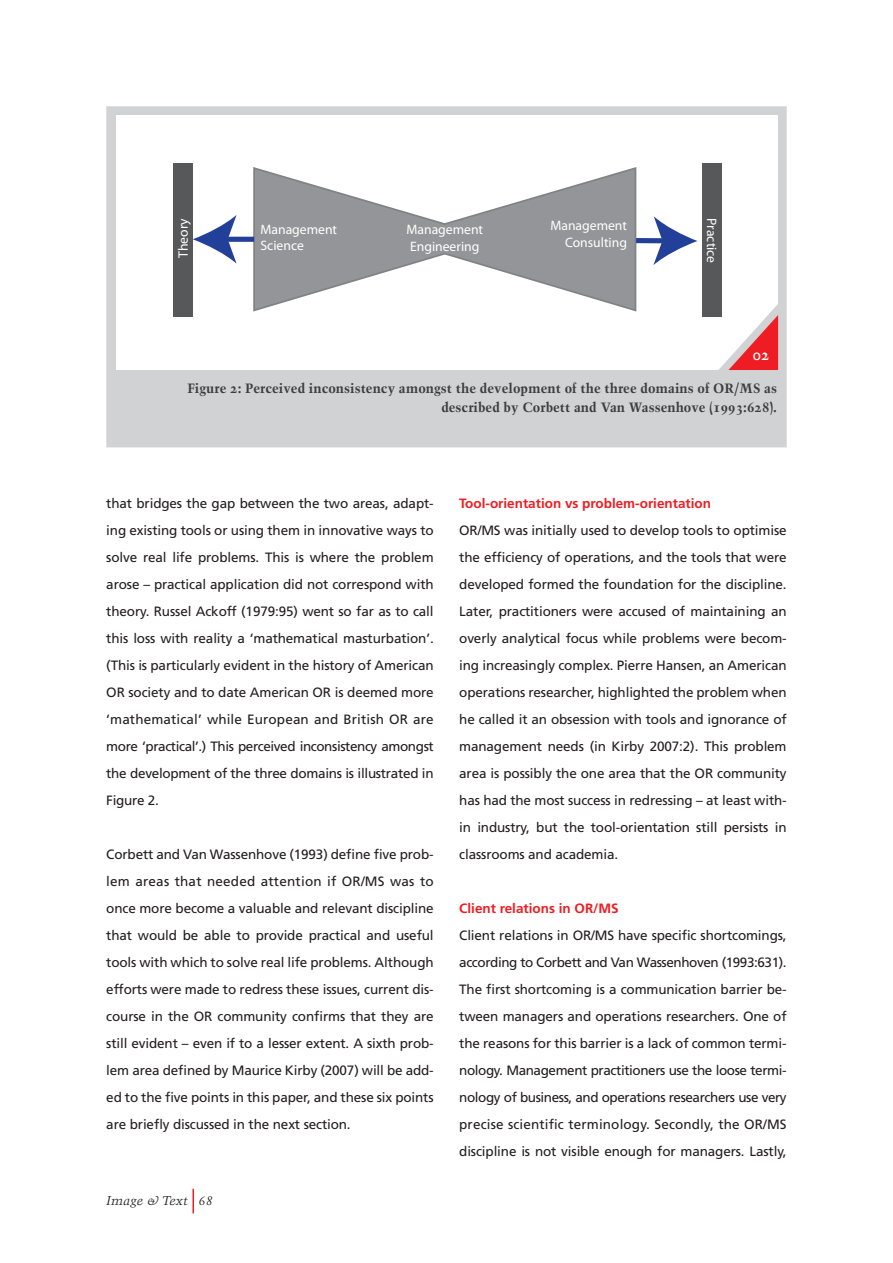
<style>
.page{position:relative;width:893px;height:1263px;background:#fff}
.page>*{position:absolute;margin:0;border:0;box-sizing:border-box;transform-origin:0 0}
.Intro_text{font:15px "Trump Mediaeval Bold Os F";color:#fff}
.t1{font:13.65px/16.4px "Myriad Pro";color:#fff}
.Body_text{font:13.5px/27px "Frutiger";letter-spacing:-.01em;color:#231f20;text-align:justify}
.Captions{font:13.5px/19.5px "Trump Mediaeval Bold Os F";color:#3e3e3f;text-align:right}
.Header_3{font:700 13.5px "Frutiger";color:#ee1d23}
.t2{font:12.75px "Trump Mediaeval Italic Os F";color:#231f20}
</style>
<div class="page">
<hr style="left:192px;top:1189px;width:2px;height:24px;background:#ee1d23">
<div style="left:106px;top:106px;width:681px;height:341px;background:#d1d2d4"></div>
<div style="left:116px;top:115px;width:662px;height:255px;background:#fff"></div>
<svg style="left:252px;top:167px;width:385px;height:145px"></svg>
<div style="left:224px;top:237px;width:30px;height:5px;background:#223f99"></div>
<svg style="left:193px;top:215px;width:44px;height:49px"></svg>
<div style="left:636px;top:238px;width:30px;height:5px;background:#223f99"></div>
<svg style="left:653px;top:216px;width:44px;height:49px"></svg>
<div style="left:174px;top:163px;width:19px;height:154px;background:#57585a"></div>
<div style="left:702px;top:163px;width:19px;height:154px;background:#57585a"></div>
<svg style="left:719px;top:286px;width:68px;height:98px"></svg>
<p class="t1" style="left:175px;top:258px;width:41px;rotate:-90deg">Theory</p>
<p class="t1" style="left:720px;top:218px;width:47px;rotate:90deg">Practice</p>
<p class="t1" style="left:260px;top:221px;width:78px">Management<br>Science</p>
<p class="t1" style="left:406px;top:221px;width:78px">Management<br>Engineering</p>
<p class="t1" style="left:550px;top:217px;width:78px;text-align:right">Management<br>Consulting</p>
<p class="Intro_text" style="left:753px;top:345px;width:18px">02</p>
<p class="Captions" style="left:187px;top:378px;width:591px">Figure 2: Perceived inconsistency amongst the development of the three domains of OR/MS as described by Corbett and Van Wassenhove (1993:628).</p>
<p class="Body_text" style="left:106px;top:489px;width:329px">that bridges the gap between the two areas, adapt&shy;ing existing tools or using them in innovative ways to solve real life problems. This is where the problem arose – practical application did not correspond with theory. Russel Ackoff (1979:95) went so far as to call this loss with reality a ‘mathematical masturbation’. (This is particularly evident in the history of American OR society and to date American OR is deemed more ‘mathematical’ while European and British OR are more ‘practical’.) This perceived inconsistency amongst the development of the three domains is illustrated in Figure 2.</p>
<p class="Body_text" style="left:106px;top:840px;width:329px">Corbett and Van Wassenhove (1993) define five prob&shy;lem areas that needed attention if OR/MS was to once more become a valuable and relevant discipline that would be able to provide practical and useful tools with which to solve real life problems. Although efforts were made to redress these issues, current dis&shy;course in the OR community confirms that they are still evident – even if to a lesser extent. A sixth prob&shy;lem area defined by Maurice Kirby (2007) will be add&shy;ed to the five points in this paper, and these six points are briefly discussed in the next section.</p>
<p class="t2" style="left:106px;top:1193px;width:108px">Image &amp; Text 68</p>
<p class="Header_3" style="left:459px;top:495px;width:253px">Tool-orientation vs problem-orientation</p>
<p class="Body_text" style="left:459px;top:516px;width:329px">OR/MS was initially used to develop tools to optimise the efficiency of operations, and the tools that were developed formed the foundation for the discipline.<br>Later, practitioners were accused of maintaining an overly analytical focus while problems were becom&shy;ing increasingly complex. Pierre Hansen, an American operations researcher, highlighted the problem when he called it an obsession with tools and ignorance of management needs (in Kirby 2007:2). This problem area is possibly the one area that the OR community has had the most success in redressing – at least with&shy;in industry, but the tool-orientation still persists in classrooms and academia.</p>
<p class="Header_3" style="left:459px;top:900px;width:161px">Client relations in OR/MS</p>
<p class="Body_text" style="left:459px;top:921px;width:329px">Client relations in OR/MS have specific shortcomings, according to Corbett and Van Wassenhoven (1993:631).<br>The first shortcoming is a communication barrier be&shy;tween managers and operations researchers. One of the reasons for this barrier is a lack of common termi&shy;nology. Management practitioners use the loose termi&shy;nology of business, and operations researchers use very precise scientific terminology. Secondly, the OR/MS discipline is not visible enough for managers. Lastly,</p>
</div>
